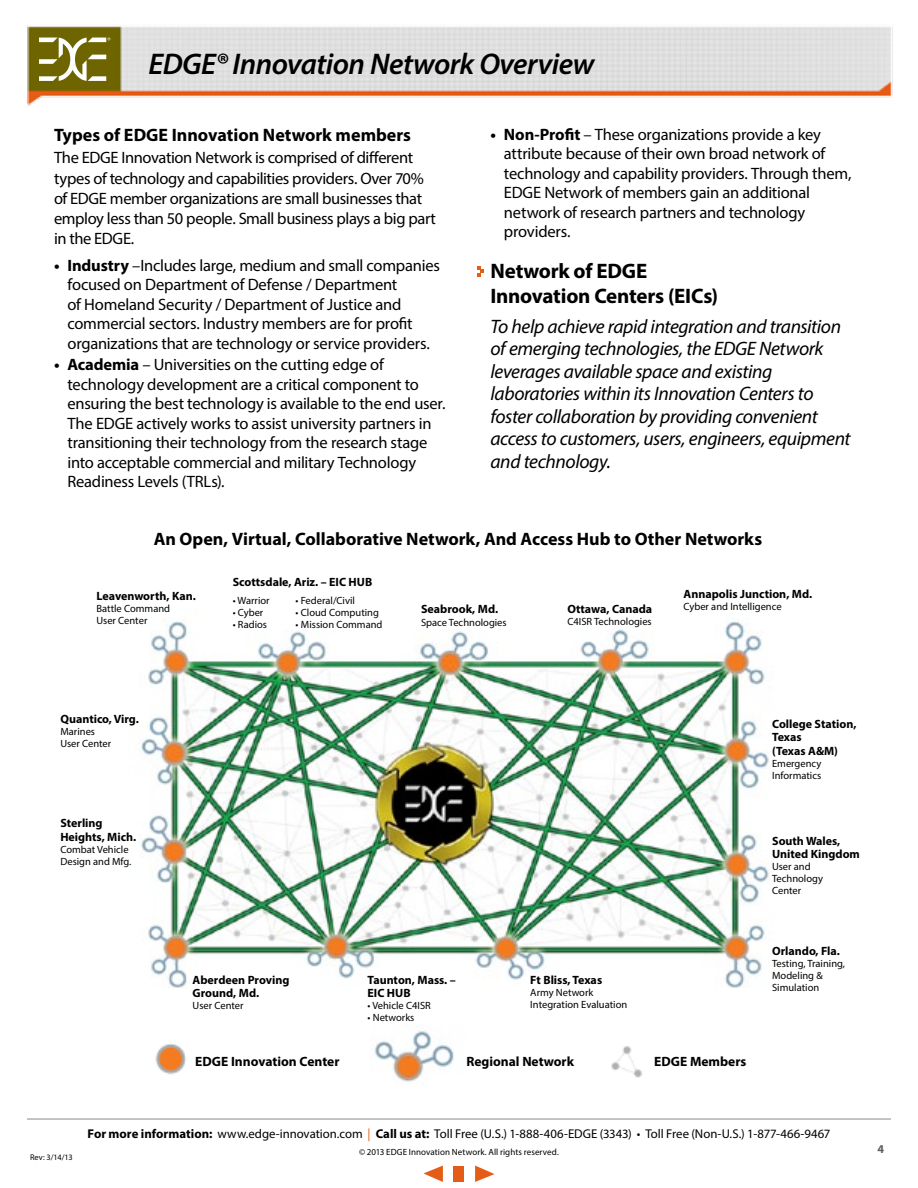
<style>
.page{position:relative;width:918px;height:1188px;background:#fff}
.page>*{position:absolute;margin:0;border:0;box-sizing:border-box;transform-origin:0 0}
.t1{font:italic 600 30px "Myriad Pro";letter-spacing:-.015em;color:#000}
.t2{font:700 21px/25.2px "Myriad Pro";letter-spacing:-.01em;color:#000}
.t3{font:italic 19.5px/22.5px "Myriad Pro";letter-spacing:-.02em;color:#000}
.t4{font:700 18px "Myriad Pro";color:#000}
.t5{font:16.5px/19.5px "Myriad Pro";letter-spacing:-.015em;color:#000}
.t6{font:700 13.5px "Myriad Pro";color:#000}
.t7{font:12.75px "Myriad Pro";color:#000}
.t8{font:700 12px/13.5px "Myriad Pro";color:#000}
.t9{font:700 12px "Myriad Pro";color:#5e5e5f}
.t10{font:10.5px/12px "Myriad Pro";color:#000}
.t11{font:9px "Myriad Pro";letter-spacing:.005em;color:#000}
.t12{font:8.25px "Myriad Pro";letter-spacing:-.01em;color:#000}
.s1{font-weight:700}
.s2{color:#e55c17}
</style>
<div class="page">
<img style="left:27px;top:26px;width:866px;height:81px">
<svg style="left:39px;top:37px;width:71px;height:44px"></svg>
<hr style="left:27px;top:1119px;width:864px;height:1px;background:#919192">
<svg style="left:423px;top:1166px;width:20px;height:16px"></svg>
<svg style="left:475px;top:1166px;width:20px;height:16px"></svg>
<div style="left:453px;top:1166px;width:11px;height:16px;background:#e55c17"></div>
<img style="left:140px;top:620px;width:629px;height:368px">
<img style="left:155px;top:1044px;width:31px;height:31px">
<img style="left:373px;top:1031px;width:81px;height:51px">
<img style="left:611px;top:1046px;width:32px;height:32px">
<svg style="left:477px;top:267px;width:6px;height:9px"></svg>
<h1 class="t1" style="left:148px;top:45px;width:447px">EDGE® Innovation Network Overview</h1>
<p class="t4" style="left:54px;top:123px;width:359px">Types of EDGE Innovation Network members</p>
<p class="t5" style="left:54px;top:147px;width:383px;line-height:20.2px">The EDGE Innovation Network is comprised of different types of technology and capabilities providers. Over 70% of EDGE member organizations are small businesses that employ less than 50 people. Small business plays a big part in the EDGE.</p>
<p class="t5" style="left:67px;top:255px;width:374px;text-indent:-13px"><span class="s1">• Industry</span> –Includes large, medium and small companies focused on Department of Defense / Department<br>of Homeland Security / Department of Justice and commercial sectors. Industry members are for profit organizations that are technology or service providers.</p>
<p class="t5" style="left:67px;top:355px;width:379px;text-indent:-13px"><span class="s1">• Academia</span> – Universities on the cutting edge of technology development are a critical component to ensuring the best technology is available to the end user.<br>The EDGE actively works to assist university partners in transitioning their technology from the research stage into acceptable commercial and military Technology Readiness Levels (TRLs).</p>
<p class="t5" style="left:504px;top:124px;width:349px;text-indent:-13px"><span class="s1">• Non-Profit</span> – These organizations provide a key attribute because of their own broad network of technology and capability providers. Through them, EDGE Network of members gain an additional network of research partners and technology providers.</p>
<p class="t2" style="left:490px;top:258px;width:229px">Network of EDGE<br>Innovation Centers (EICs)</p>
<p class="t3" style="left:490px;top:315px;width:362px">To help achieve rapid integration and transition of emerging technologies, the EDGE Network leverages available space and existing laboratories within its Innovation Centers to foster collaboration by providing convenient access to customers, users, engineers, equipment and technology.</p>
<p class="t4" style="left:154px;top:527px;width:610px">An Open, Virtual, Collaborative Network, And Access Hub to Other Networks</p>
<p class="t8" style="left:233px;top:575px;width:141px">Scottsdale, Ariz. – EIC HUB</p>
<p class="t8" style="left:96px;top:589px;width:101px">Leavenworth, Kan.</p>
<p class="t10" style="left:96px;top:602px;width:75px">Battle Command<br>User Center</p>
<p class="t8" style="left:567px;top:601px;width:86px">Ottawa, Canada</p>
<p class="t10" style="left:296px;top:594px;width:61px">• Federal/Civil</p>
<p class="t10" style="left:296px;top:606px;width:85px">• Cloud Computing</p>
<p class="t10" style="left:296px;top:618px;width:88px">• Mission Command</p>
<p class="t10" style="left:233px;top:594px;width:39px">• Warrior</p>
<p class="t10" style="left:233px;top:606px;width:32px">• Cyber</p>
<p class="t10" style="left:233px;top:618px;width:36px">• Radios</p>
<p class="t8" style="left:421px;top:601px;width:79px">Seabrook, Md.</p>
<p class="t10" style="left:421px;top:616px;width:87px">Space Technologies</p>
<p class="t10" style="left:567px;top:615px;width:86px">C4ISR Technologies</p>
<p class="t8" style="left:684px;top:587px;width:130px">Annapolis Junction, Md.</p>
<p class="t10" style="left:684px;top:601px;width:100px">Cyber and Intelligence</p>
<p class="t8" style="left:60px;top:712px;width:80px">Quantico, Virg.</p>
<p class="t10" style="left:60px;top:725px;width:52px">Marines<br>User Center</p>
<p class="t8" style="left:60px;top:816px;width:77px">Sterling<br>Heights, Mich.</p>
<p class="t10" style="left:60px;top:843px;width:73px">Combat Vehicle<br>Design and Mfg.</p>
<p class="t8" style="left:193px;top:972px;width:98px">Aberdeen Proving<br>Ground, Md.</p>
<p class="t10" style="left:193px;top:999px;width:52px">User Center</p>
<p class="t8" style="left:368px;top:972px;width:90px">Taunton, Mass. –<br>EIC HUB</p>
<p class="t10" style="left:368px;top:999px;width:65px">• Vehicle C4ISR</p>
<p class="t10" style="left:368px;top:1011px;width:48px">• Networks</p>
<p class="t8" style="left:530px;top:972px;width:73px">Ft Bliss, Texas</p>
<p class="t10" style="left:530px;top:986px;width:98px">Army Network<br>Integration Evaluation</p>
<p class="t6" style="left:195px;top:1053px;width:146px">EDGE Innovation Center</p>
<p class="t6" style="left:466px;top:1053px;width:109px">Regional Network</p>
<p class="t6" style="left:654px;top:1053px;width:94px">EDGE Members</p>
<p class="t8" style="left:772px;top:717px;width:86px">College Station,<br>Texas<br>(Texas A&amp;M)</p>
<p class="t10" style="left:772px;top:757px;width:51px">Emergency<br>Informatics</p>
<p class="t8" style="left:772px;top:834px;width:89px">South Wales,<br>United Kingdom</p>
<p class="t10" style="left:772px;top:861px;width:52px">User and<br>Technology<br>Center</p>
<p class="t8" style="left:772px;top:944px;width:69px">Orlando, Fla.</p>
<p class="t10" style="left:772px;top:957px;width:74px">Testing, Training,<br>Modeling &amp;<br>Simulation</p>
<p class="t12" style="left:30px;top:1152px;width:44px">Rev: 3/14/13</p>
<p class="t7" style="left:87px;top:1126px;width:744px"><span class="s1">For more information:</span> www.edge-innovation.com <span class="s2">|</span> <span class="s1">Call us at:</span> Toll Free (U.S.) 1-888-406-EDGE (3343) • Toll Free (Non-U.S.) 1-877-466-9467</p>
<p class="t11" style="left:359px;top:1146px;width:201px">© 2013 EDGE Innovation Network. All rights reserved.</p>
<p class="t9" style="left:878px;top:1141px;width:8px">4</p>
</div>
